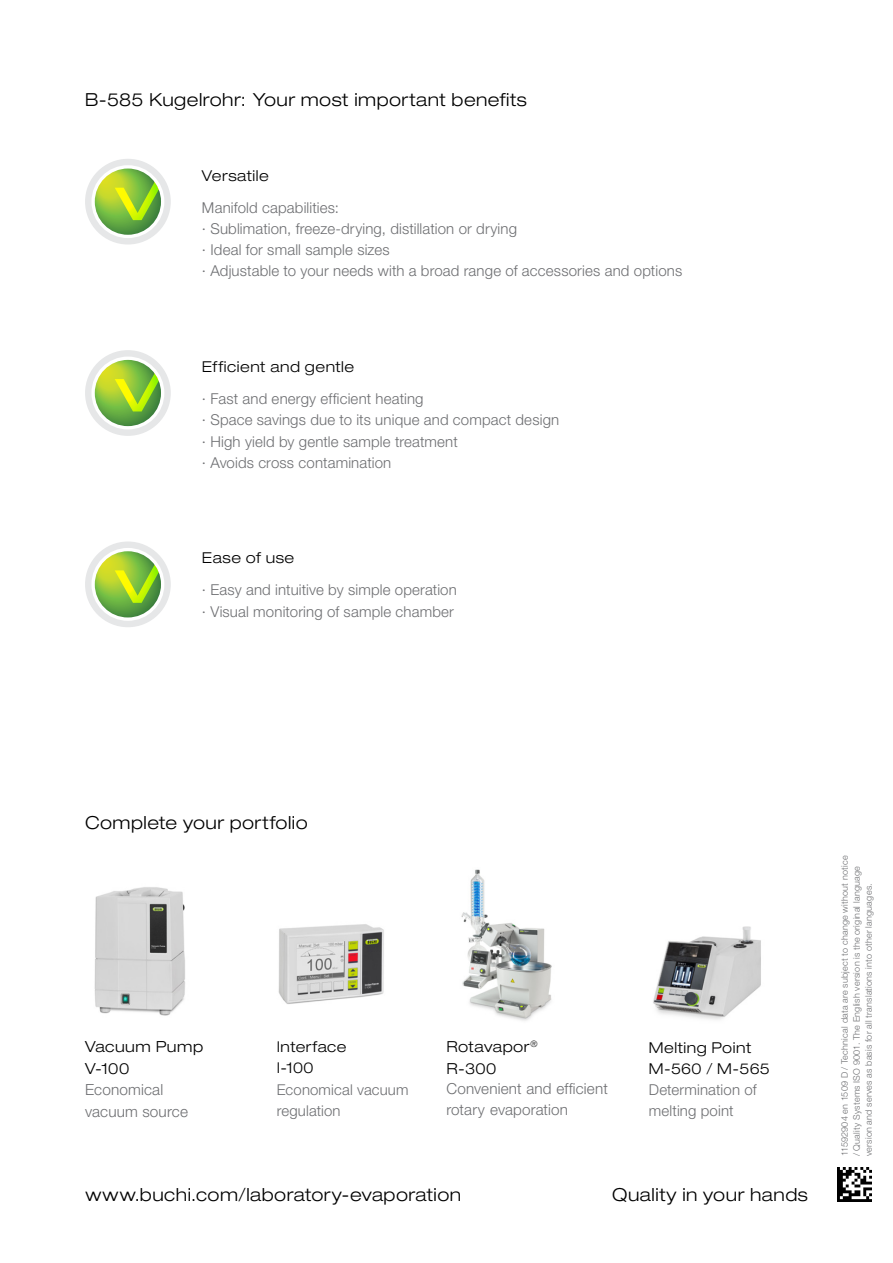
<style>
.page{position:relative;width:893px;height:1263px;background:#fff}
.page>*{position:absolute;margin:0;border:0;box-sizing:border-box;transform-origin:0 0}
.EN_Title{font:300 expanded 18px "Helvetica Neue LT Std";letter-spacing:.025em;color:#000}
.t1{font:300 15.3px/21.8px "Helvetica Neue LT Std";letter-spacing:.01em;color:#6d6e71}
.t2{font:300 15.15px/21.6px "Helvetica Neue LT Std";letter-spacing:.01em;color:#6d6e71}
.t3{font:300 expanded 15.15px/21.6px "Helvetica Neue LT Std";letter-spacing:.03em;color:#000}
.EN_Body_text_left{font:300 15px/21.3px "Helvetica Neue LT Std";letter-spacing:.01em;color:#6d6e71}
.EN_Title_small_down{font:300 expanded 15px "Helvetica Neue LT Std";letter-spacing:.035em;color:#000}
.t4{font:300 14.85px/21.1px "Helvetica Neue LT Std";letter-spacing:.01em;color:#6d6e71}
.EN_Barcode{font:300 9px/12px "Helvetica Neue LT Std";letter-spacing:.03em;color:#6d6e71}
.s1{font-stretch:expanded;color:#000}
</style>
<div class="page">
<div style="left:85px;top:159px;width:86px;height:85px;background:#e6e7e8;border-radius:50%"></div>
<svg style="left:91px;top:165px;width:73px;height:73px"></svg>
<svg style="left:95px;top:169px;width:66px;height:66px"></svg>
<svg style="left:110px;top:168px;width:51px;height:67px;background:#9bc852"></svg>
<div style="left:85px;top:350px;width:86px;height:86px;background:#e6e7e8;border-radius:50%"></div>
<div style="left:91px;top:357px;width:73px;height:72px;background:#fff;border-radius:50%"></div>
<svg style="left:95px;top:360px;width:66px;height:66px"></svg>
<svg style="left:110px;top:360px;width:51px;height:66px;background:#99c74f"></svg>
<div style="left:85px;top:541px;width:86px;height:86px;background:#e6e7e8;border-radius:50%"></div>
<svg style="left:91px;top:548px;width:73px;height:73px"></svg>
<svg style="left:95px;top:551px;width:66px;height:66px"></svg>
<svg style="left:110px;top:551px;width:51px;height:67px;background:#9bc852"></svg>
<img style="left:838px;top:1167px;width:34px;height:34px">
<img style="left:94px;top:887px;width:91px;height:129px">
<img style="left:278px;top:924px;width:106px;height:80px">
<img style="left:653px;top:926px;width:108px;height:94px">
<img style="left:461px;top:869px;width:91px;height:152px">
<p class="EN_Title" style="left:85px;top:89px;width:443px">B-585 Kugelrohr: Your most important benefits</p>
<p class="EN_Title_small_down" style="left:202px;top:166px;width:68px">Versatile</p>
<p class="EN_Body_text_left" style="left:202px;top:196px;width:139px">Manifold capabilities:</p>
<p class="EN_Body_text_left" style="left:202px;top:218px;width:317px">∙ Sublimation, freeze-drying, distillation or drying</p>
<p class="EN_Body_text_left" style="left:202px;top:239px;width:189px">∙ Ideal for small sample sizes</p>
<p class="EN_Body_text_left" style="left:202px;top:260px;width:482px">∙ Adjustable to your needs with a broad range of accessories and options</p>
<p class="EN_Title_small_down" style="left:202px;top:358px;width:154px">Efficient and gentle</p>
<p class="EN_Body_text_left" style="left:202px;top:388px;width:223px">∙ Fast and energy efficient heating</p>
<p class="EN_Body_text_left" style="left:202px;top:409px;width:359px">∙ Space savings due to its unique and compact design</p>
<p class="EN_Body_text_left" style="left:202px;top:430px;width:257px">∙ High yield by gentle sample treatment</p>
<p class="EN_Body_text_left" style="left:202px;top:451px;width:191px">∙ Avoids cross contamination</p>
<p class="EN_Title_small_down" style="left:202px;top:549px;width:94px">Ease of use</p>
<p class="EN_Body_text_left" style="left:202px;top:579px;width:256px">∙ Easy and intuitive by simple operation</p>
<p class="EN_Body_text_left" style="left:202px;top:600px;width:254px">∙ Visual monitoring of sample chamber</p>
<p class="EN_Title" style="left:85px;top:812px;width:224px">Complete your portfolio</p>
<p class="t3" style="left:446px;top:1036px;width:93px">Rotavapor<sup>®<br></sup>R-300</p>
<p class="t2" style="left:446px;top:1077px;width:163px">Convenient and efficient rotary evaporation</p>
<p class="t1" style="left:85px;top:1035px;width:120px"><span class="s1">Vacuum Pump<br>V-100<br></span>Economical vacuum source</p>
<p class="t4" style="left:277px;top:1036px;width:133px"><span class="s1">Interface<br>I-100<br></span>Economical vacuum regulation</p>
<p class="EN_Body_text_left" style="left:649px;top:1036px;width:122px"><span class="s1">Melting Point<br>M-560 / M-565<br></span>Determination of melting point</p>
<p class="EN_Title" style="left:86px;top:1184px;width:377px">www.buchi.com/laboratory-evaporation</p>
<p class="EN_Title" style="left:612px;top:1184px;width:197px">Quality in your hands</p>
<p class="EN_Barcode" style="left:838px;top:1156px;width:302px;rotate:-90deg">11592904 en 1509 D / Technical data are subject to change without notice / Quality Systems ISO 9001. The English version is the original language version and serves as basis for all translations into other languages.</p>
</div>
